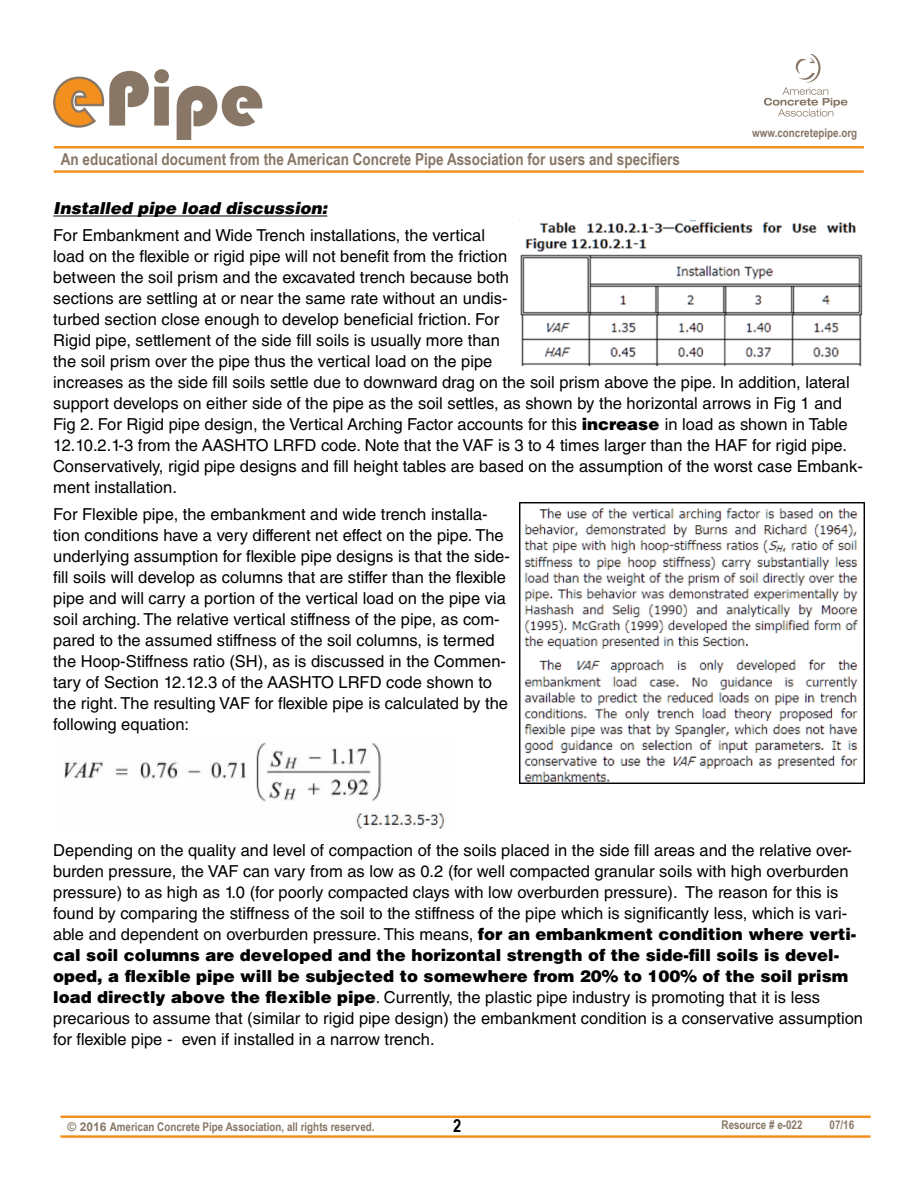
<style>
.page{position:relative;width:918px;height:1188px;background:#fff}
.page>*{position:absolute;margin:0;border:0;box-sizing:border-box;transform-origin:0 0}
.t1{font:80.1px "Bauhaus 93";color:#876}
.t2{font:700 18px "Arial Narrow";color:#000}
.t3{font:16.5px/21px "Helvetica LT Std";color:#000}
.t4{font:700 16.5px "Arial Narrow";color:#876}
.t5{font:italic 900 16.5px "Helvetica LT Std";color:#000}
.t6{font:700 12px "Arial Narrow";color:#876}
.s1{font-size:96.15px;color:#f3901d}
.s2{font-weight:900}
.s3{font-family:"Arial"}
</style>
<div class="page">
<hr style="left:61px;top:1116px;width:810px;height:2px;background:#f3901d">
<hr style="left:60px;top:1135px;width:810px;height:3px;background:#f3901d">
<svg style="left:53px;top:76px;width:52px;height:52px"></svg>
<svg style="left:764px;top:54px;width:84px;height:63px"></svg>
<hr style="left:54px;top:146px;width:810px;height:3px;background:#f3901d">
<hr style="left:54px;top:170px;width:810px;height:3px;background:#f3901d">
<hr style="left:53px;top:216px;width:274px;height:1px;background:#000">
<img style="left:64px;top:742px;width:381px;height:87px">
<img style="left:520px;top:220px;width:343px;height:145px">
<img style="left:519px;top:503px;width:346px;height:280px">
<h1 class="t1" style="left:52px;top:54px;width:214px"><span class="s1">e</span>Pipe</h1>
<p class="t4" style="left:61px;top:146px;width:621px">An educational document from the American Concrete Pipe Association for users and specifiers</p>
<p class="t6" style="left:752px;top:123px;width:107px">www.concretepipe.org</p>
<p class="t5" style="left:53px;top:198px;width:276px">Installed pipe load discussion:</p>
<p class="t3" style="left:53px;top:225px;width:811px">For Embankment and Wide Trench installations, the vertical<br>load on the flexible or rigid pipe will not benefit from the friction<br>between the soil prism and the excavated trench because both<br>sections are settling at or near the same rate without an undis-<br>turbed section close enough to develop beneficial friction. For<br>Rigid pipe, settlement of the side fill soils is usually more than<br>the soil prism over the pipe thus the vertical load on the pipe<br>increases as the side fill soils settle due to downward drag on the soil prism above the pipe. In addition, lateral support develops on either side of the pipe as the soil settles, as shown by the horizontal arrows in Fig 1 and Fig 2. For Rigid pipe design, the Vertical Arching Factor accounts for this <span class="s2">increase</span> in load as shown in Table 12.10.2.1-3 from the AASHTO LRFD code. Note that the VAF is 3 to 4 times larger than the HAF for rigid pipe.<br>Conservatively, rigid pipe designs and fill height tables are based on the assumption of the worst case Embank&shy;ment installation.</p>
<p class="t3" style="left:53px;top:504px;width:458px">For Flexible pipe, the embankment and wide trench installa&shy;tion conditions have a very different net effect on the pipe. The underlying assumption for flexible pipe designs is that the side&shy;fill soils will develop as columns that are stiffer than the flexible pipe and will carry a portion of the vertical load on the pipe via soil arching. The relative vertical stiffness of the pipe, as com&shy;pared to the assumed stiffness of the soil columns, is termed the Hoop-Stiffness ratio (SH), as is discussed in the Commen&shy;tary of Section 12.12.3 of the AASHTO LRFD code shown to the right. The resulting VAF for flexible pipe is calculated by the following equation:</p>
<p class="t3" style="left:53px;top:840px;width:811px">Depending on the quality and level of compaction of the soils placed in the side fill areas and the relative over&shy;burden pressure, the VAF can vary from as low as 0.2 (for well compacted granular soils with high overburden pressure) to as high as 1.0 (for poorly compacted clays with low overburden pressure). The reason for this is found by comparing the stiffness of the soil to the stiffness of the pipe which is significantly less, which is vari&shy;able and dependent on overburden pressure. This means, <span class="s2">for an embankment condition where verti&shy;cal soil columns are developed and the horizontal strength of the side-fill soils is devel&shy;oped, a flexible pipe will be subjected to somewhere from 20% to 100% of the soil prism load directly above the flexible pipe</span>. Currently, the plastic pipe industry is promoting that it is less precarious to assume that (similar to rigid pipe design) the embankment condition is a conservative assumption for flexible pipe - even if installed in a narrow trench.</p>
<p class="t6" style="left:67px;top:1118px;width:309px"><span class="s3">© 2016</span> American Concrete Pipe Association, all rights reserved.</p>
<p class="t2" style="left:453px;top:1112px;width:10px">2</p>
<p class="t6" style="left:722px;top:1116px;width:82px">Resource # e-022</p>
<p class="t6" style="left:830px;top:1116px;width:26px">07/16</p>
</div>
